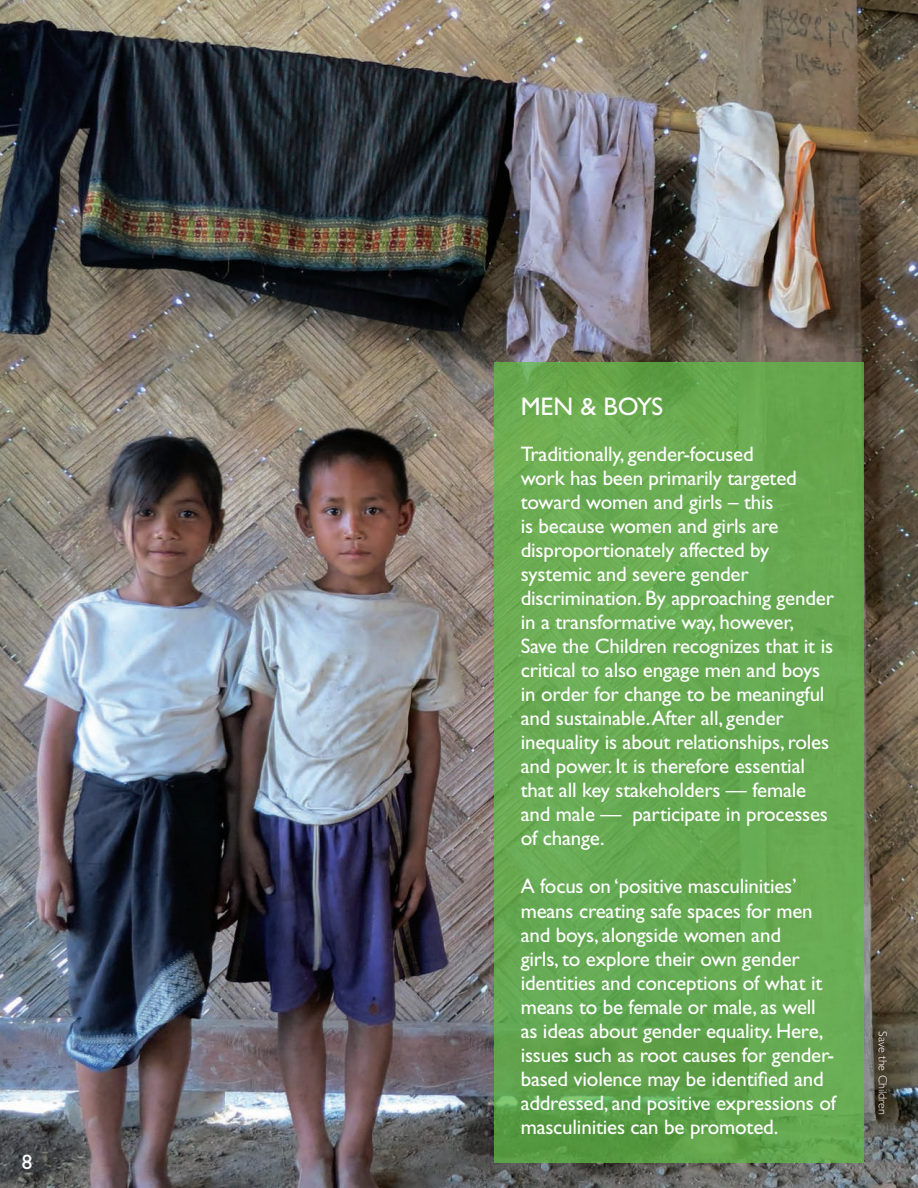
<style>
.page{position:relative;width:918px;height:1188px;background:#fff}
.page>*{position:absolute;margin:0;border:0;box-sizing:border-box;transform-origin:0 0}
.t1{font:25.5px "Gill Sans";color:#fff}
.t2{font:21px/24px "Gill Sans";letter-spacing:-.01em;color:#fff}
.t3{font:300 12px "Gill Sans";color:#fff}
</style>
<div class="page">
<img style="left:0;top:0;width:918px;height:1188px">
<svg style="left:494px;top:362px;width:369px;height:800px;background:#66a950"></svg>
<p class="t2" style="left:22px;top:1150px;width:12px">8</p>
<p class="t1" style="left:521px;top:392px;width:144px">MEN &amp; BOYS</p>
<p class="t2" style="left:521px;top:443px;width:315px">Traditionally, gender-focused<br>work has been primarily targeted toward women and girls – this<br>is because women and girls are disproportionately affected by systemic and severe gender discrimination. By approaching gender in a transformative way, however, Save the Children recognizes that it is critical to also engage men and boys in order for change to be meaningful and sustainable.After all, gender inequality is about relationships, roles and power. It is therefore essential that all key stakeholders — female and male — participate in processes of change.</p>
<p class="t2" style="left:521px;top:875px;width:317px">A focus on ‘positive masculinities’ means creating safe spaces for men and boys, alongside women and<br>girls, to explore their own gender identities and conceptions of what it means to be female or male, as well as ideas about gender equality. Here, issues such as root causes for gender&shy;based violence may be identified and addressed, and positive expressions of masculinities can be promoted.</p>
<p class="t3" style="left:890px;top:1031px;width:85px;rotate:90deg">Save the Children</p>
</div>
